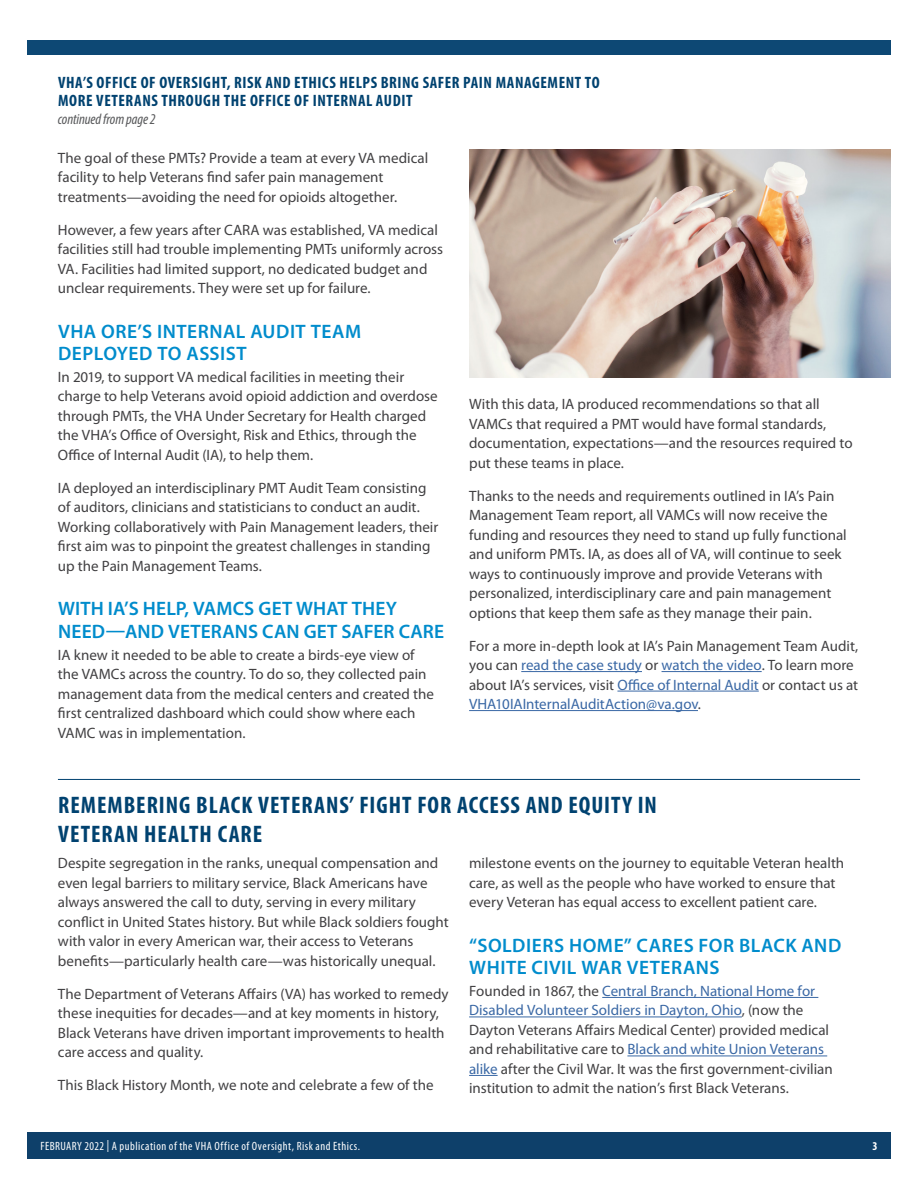
<style>
.page{position:relative;width:918px;height:1188px;background:#fff}
.page>*{position:absolute;margin:0;border:0;box-sizing:border-box;transform-origin:0 0}
.Title_with_Article_D{font:700 condensed 24px/28.5px "Myriad Pro";letter-spacing:.04em;color:#004270}
.Subhead__H3{font:600 19.5px/22.5px "Myriad Pro";letter-spacing:.02em;color:#008ccc}
.Title_continued{font:700 condensed 16.5px "Myriad Pro";letter-spacing:.035em;color:#004270}
.Article_Text{font:15px/19.5px "Myriad Pro";color:#414042}
.t1{font:italic condensed 15px "Myriad Pro";letter-spacing:-.01em;color:#58595b}
.t2{font:condensed 12px "Myriad Pro";letter-spacing:.04em;color:#fff}
.t3{font:700 condensed 12px "Myriad Pro";color:#fff}
.s1{color:#3a68a5}
</style>
<div class="page">
<div style="left:27px;top:1132px;width:864px;height:27px;background:#0e406a"></div>
<div style="left:27px;top:40px;width:864px;height:15px;background:#0d4874"></div>
<hr style="left:521px;top:671px;width:121px;height:1px;background:#3a68a5">
<hr style="left:662px;top:671px;width:100px;height:1px;background:#3a68a5">
<hr style="left:617px;top:691px;width:142px;height:1px;background:#3a68a5">
<hr style="left:469px;top:710px;width:229px;height:1px;background:#3a68a5">
<img style="left:469px;top:150px;width:422px;height:228px">
<hr style="left:58px;top:779px;width:802px;height:1px;background:#004270">
<hr style="left:602px;top:997px;width:216px;height:1px;background:#3a68a5">
<hr style="left:469px;top:1017px;width:273px;height:1px;background:#3a68a5">
<hr style="left:627px;top:1056px;width:200px;height:1px;background:#3a68a5">
<svg style="left:469px;top:1075px;width:29px;height:1px"></svg>
<p class="Title_continued" style="left:58px;top:72px;width:543px">VHA’S OFFICE OF OVERSIGHT, RISK AND ETHICS HELPS BRING SAFER PAIN MANAGEMENT TO</p>
<p class="Title_continued" style="left:58px;top:90px;width:356px">MORE VETERANS THROUGH THE OFFICE OF INTERNAL AUDIT</p>
<p class="t1" style="left:58px;top:110px;width:99px">continued from page 2</p>
<p class="Article_Text" style="left:58px;top:148px;width:372px">The goal of these PMTs? Provide a team at every VA medical facility to help Veterans find safer pain management treatments—avoiding the need for opioids altogether.</p>
<p class="Article_Text" style="left:58px;top:220px;width:387px">However, a few years after CARA was established, VA medical facilities still had trouble implementing PMTs uniformly across VA. Facilities had limited support, no dedicated budget and unclear requirements. They were set up for failure.</p>
<h3 class="Subhead__H3" style="left:58px;top:319px;width:305px">VHA ORE’S INTERNAL AUDIT TEAM<br>DEPLOYED TO ASSIST</h3>
<p class="Article_Text" style="left:58px;top:367px;width:381px">In 2019, to support VA medical facilities in meeting their charge to help Veterans avoid opioid addiction and overdose through PMTs, the VHA Under Secretary for Health charged the VHA’s Office of Oversight, Risk and Ethics, through the Office of Internal Audit (IA), to help them.</p>
<p class="Article_Text" style="left:58px;top:478px;width:382px">IA deployed an interdisciplinary PMT Audit Team consisting of auditors, clinicians and statisticians to conduct an audit.<br>Working collaboratively with Pain Management leaders, their first aim was to pinpoint the greatest challenges in standing up the Pain Management Teams.</p>
<h3 class="Subhead__H3" style="left:58px;top:597px;width:388px">WITH IA’S HELP, VAMCS GET WHAT THEY<br>NEED—AND VETERANS CAN GET SAFER CARE</h3>
<p class="Article_Text" style="left:58px;top:645px;width:377px">IA knew it needed to be able to create a birds-eye view of the VAMCs across the country. To do so, they collected pain management data from the medical centers and created the first centralized dashboard which could show where each VAMC was in implementation.</p>
<p class="Article_Text" style="left:469px;top:394px;width:385px">With this data, IA produced recommendations so that all VAMCs that required a PMT would have formal standards, documentation, expectations—and the resources required to put these teams in place.</p>
<p class="Article_Text" style="left:469px;top:486px;width:379px">Thanks to the needs and requirements outlined in IA’s Pain Management Team report, all VAMCs will now receive the funding and resources they need to stand up fully functional and uniform PMTs. IA, as does all of VA, will continue to seek ways to continuously improve and provide Veterans with personalized, interdisciplinary care and pain management options that keep them safe as they manage their pain.</p>
<p class="Article_Text" style="left:469px;top:636px;width:391px">For a more in-depth look at IA’s Pain Management Team Audit, you can <span class="s1">read the case study</span> or <span class="s1">watch the video</span>. To learn more about IA’s services, visit <span class="s1">Office of Internal Audit</span> or contact us at <span class="s1">VHA10IAInternalAuditAction@va.gov</span>.</p>
<h2 class="Title_with_Article_D" style="left:58px;top:791px;width:600px">REMEMBERING BLACK VETERANS’ FIGHT FOR ACCESS AND EQUITY IN<br>VETERAN HEALTH CARE</h2>
<p class="Article_Text" style="left:58px;top:853px;width:392px">Despite segregation in the ranks, unequal compensation and even legal barriers to military service, Black Americans have always answered the call to duty, serving in every military conflict in United States history. But while Black soldiers fought with valor in every American war, their access to Veterans benefits—particularly health care—was historically unequal.</p>
<p class="Article_Text" style="left:58px;top:984px;width:392px">The Department of Veterans Affairs (VA) has worked to remedy these inequities for decades—and at key moments in history, Black Veterans have driven important improvements to health care access and quality.</p>
<p class="Article_Text" style="left:58px;top:1075px;width:377px">This Black History Month, we note and celebrate a few of the</p>
<p class="Article_Text" style="left:469px;top:853px;width:377px">milestone events on the journey to equitable Veteran health care, as well as the people who have worked to ensure that every Veteran has equal access to excellent patient care.</p>
<h3 class="Subhead__H3" style="left:469px;top:933px;width:374px">“SOLDIERS HOME” CARES FOR BLACK AND<br>WHITE CIVIL WAR VETERANS</h3>
<p class="Article_Text" style="left:469px;top:981px;width:365px">Founded in 1867, the <span class="s1">Central Branch, National Home for Disabled Volunteer Soldiers in Dayton, Ohio</span>, (now the Dayton Veterans Affairs Medical Center) provided medical and rehabilitative care to <span class="s1">Black and white Union Veterans alike</span> after the Civil War. It was the first government-civilian institution to admit the nation’s first Black Veterans.</p>
<p class="t2" style="left:40px;top:1139px;width:321px">FEBRUARY 2022 | A publication of the VHA Office of Oversight, Risk and Ethics.</p>
<p class="t3" style="left:872px;top:1139px;width:7px">3</p>
</div>
